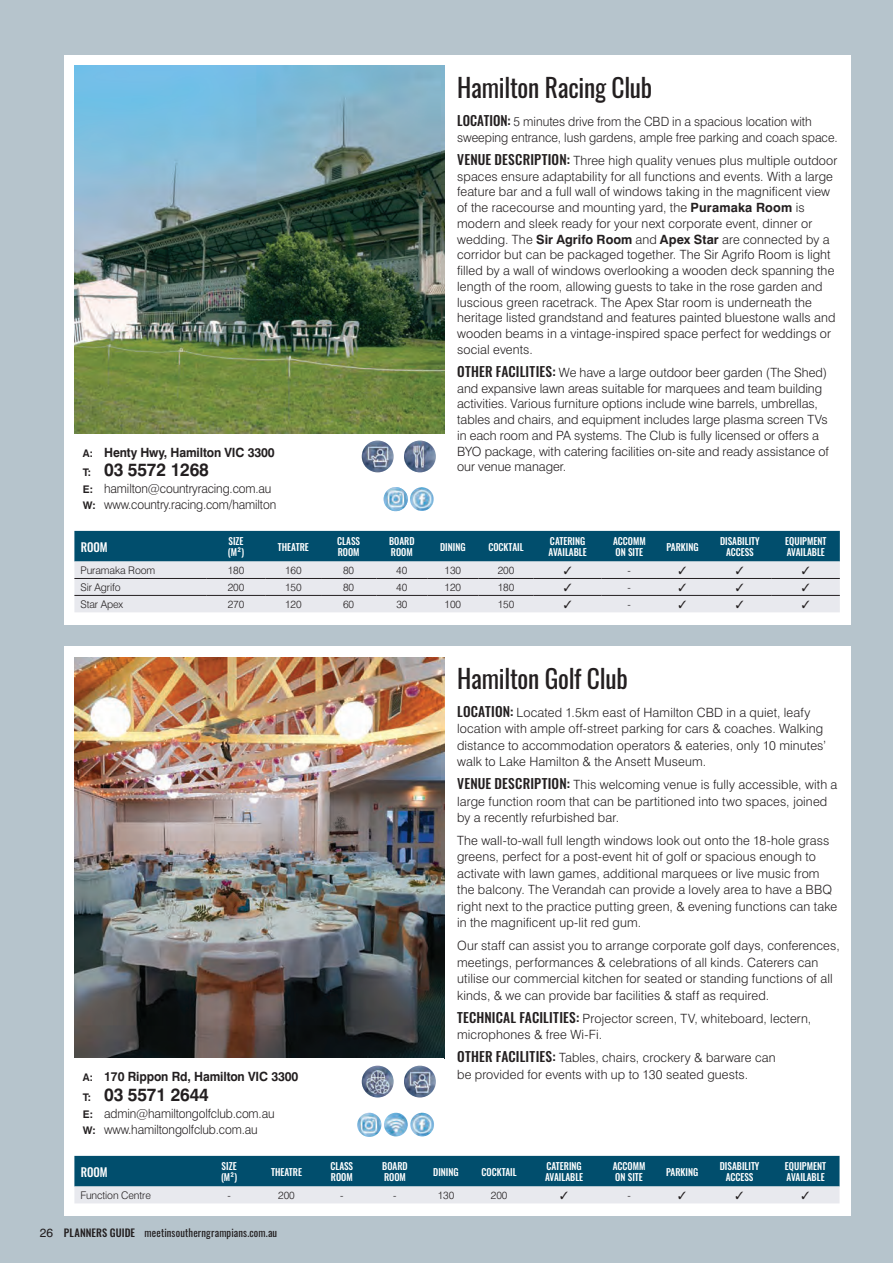
<style>
.page{position:relative;width:893px;height:1263px;background:#b6c4cc}
.page>*{position:absolute;margin:0;border:0;box-sizing:border-box;transform-origin:0 0}
.t1{font:25.5px "Oswald";letter-spacing:-.01em;color:#231f20}
.t2{font:700 18px "Swiss 721 BT";letter-spacing:-.01em;color:#231f20;scale:.95 1}
.t3{font:300 12.75px/15.8px "Swiss 721 BT";letter-spacing:.01em;color:#231f20}
.t4{font:300 12.75px/16.5px "Swiss 721 BT";letter-spacing:-.01em;color:#231f20;scale:.95 1}
.t5{font:700 12.75px "Swiss 721 BT";letter-spacing:-.01em;color:#231f20;scale:.95 1}
.t6{font:500 12px "Oswald";color:#fff;scale:.95 1}
.t7{font:300 10.5px "Swiss 721 BT";letter-spacing:-.01em;color:#231f20}
.t8{font:10.5px "Oswald";letter-spacing:.015em;color:#231f20}
.t9{font:500 9.75px/10.5px "Oswald";color:#fff;scale:.95 1}
.s1{font-family:"Oswald";font-weight:500;font-size:13.5px}
.s2{font-weight:700}
.s3{font-size:10.5px}
.s4{font-weight:700;font-size:10.5px}
.s5{font-family:"Swiss 721 BT";font-size:12px}
.s6{font-weight:500}
</style>
<div class="page">
<div style="left:64px;top:55px;width:786px;height:570px;background:#fff"></div>
<img style="left:74px;top:66px;width:370px;height:367px">
<img style="left:404px;top:440px;width:32px;height:32px;border-radius:16px">
<img style="left:362px;top:440px;width:32px;height:32px;border-radius:16px">
<img style="left:410px;top:487px;width:24px;height:24px;border-radius:12px">
<div style="left:64px;top:646px;width:786px;height:570px;background:#fff"></div>
<img style="left:74px;top:657px;width:370px;height:401px">
<img style="left:404px;top:1066px;width:32px;height:31px;border-radius:16px">
<img style="left:362px;top:1066px;width:32px;height:31px;border-radius:16px">
<img style="left:410px;top:1113px;width:24px;height:23px;border-radius:12px">
<img style="left:384px;top:1113px;width:24px;height:23px;border-radius:12px">
<img style="left:384px;top:487px;width:24px;height:24px;border-radius:12px">
<img style="left:384px;top:487px;width:24px;height:24px;border-radius:12px">
<img style="left:357px;top:1113px;width:24px;height:24px;border-radius:12px">
<svg style="left:74px;top:531px;width:766px;height:81px;background:#8caab8"></svg>
<svg style="left:74px;top:1156px;width:765px;height:47px;background:#53859b"></svg>
<h1 class="t1" style="left:457px;top:65px;width:197px">Hamilton Racing Club</h1>
<p class="t3" style="left:457px;top:113px;width:382px;line-height:16.5px"><span class="s1">LOCATION:</span> 5 minutes drive from the CBD in a spacious location with sweeping entrance, lush gardens, ample free parking and coach space.</p>
<p class="t3" style="left:457px;top:152px;width:382px"><span class="s1">VENUE DESCRIPTION:</span> Three high quality venues plus multiple outdoor spaces ensure adaptability for all functions and events. With a large feature bar and a full wall of windows taking in the magnificent view of the racecourse and mounting yard, the <span class="s2">Puramaka Room</span> is modern and sleek ready for your next corporate event, dinner or wedding. The <span class="s2">Sir Agrifo Room</span> and <span class="s2">Apex Star</span> are connected by a corridor but can be packaged together. The Sir Agrifo Room is light filled by a wall of windows overlooking a wooden deck spanning the length of the room, allowing guests to take in the rose garden and luscious green racetrack. The Apex Star room is underneath the heritage listed grandstand and features painted bluestone walls and wooden beams in a vintage-inspired space perfect for weddings or social events.</p>
<p class="t3" style="left:457px;top:364px;width:373px"><span class="s1">OTHER FACILITIES:</span> We have a large outdoor beer garden (The Shed) and expansive lawn areas suitable for marquees and team building activities. Various furniture options include wine barrels, umbrellas, tables and chairs, and equipment includes large plasma screen TVs in each room and PA systems. The Club is fully licensed or offers a BYO package, with catering facilities on-site and ready assistance of our venue manager.</p>
<p class="t5" style="left:83px;top:444px;width:203px"><span class="s3">A:</span> Henty Hwy, Hamilton VIC 3300</p>
<h2 class="t2" style="left:83px;top:459px;width:134px"><span class="s3">T:</span> 03 5572 1268</h2>
<p class="t4" style="left:83px;top:480px;width:205px"><span class="s4">E:</span> hamilton@countryracing.com.au<br><span class="s4">W:</span> www.country.racing.com/hamilton</p>
<p class="t6" style="left:81px;top:541px;width:30px">ROOM</p>
<p class="t9" style="left:228px;top:537px;width:19px">SIZE (M²)</p>
<p class="t9" style="left:278px;top:542px;width:34px">THEATRE</p>
<p class="t9" style="left:337px;top:537px;width:25px">CLASS<br>ROOM</p>
<p class="t9" style="left:389px;top:537px;width:28px">BOARD<br>ROOM</p>
<p class="t9" style="left:440px;top:542px;width:28px">DINING</p>
<p class="t9" style="left:488px;top:542px;width:39px">COCKTAIL</p>
<p class="t9" style="left:549px;top:537px;width:42px">CATERING<br>AVAILABLE</p>
<p class="t9" style="left:613px;top:537px;width:36px">ACCOMM<br>ON SITE</p>
<p class="t9" style="left:666px;top:542px;width:35px">PARKING</p>
<p class="t9" style="left:720px;top:537px;width:43px;text-align:center">DISABILITY<br>ACCESS</p>
<p class="t9" style="left:785px;top:537px;width:45px">EQUIPMENT<br>AVAILABLE</p>
<p class="t7" style="left:80px;top:564px;width:76px">Puramaka Room</p>
<p class="t7" style="left:228px;top:564px;width:18px">180</p>
<p class="t7" style="left:285px;top:564px;width:18px">160</p>
<p class="t7" style="left:343px;top:564px;width:13px">80</p>
<p class="t7" style="left:396px;top:564px;width:13px">40</p>
<p class="t7" style="left:445px;top:564px;width:18px">130</p>
<p class="t7" style="left:498px;top:564px;width:18px">200</p>
<p class="t7" style="left:628px;top:564px;width:5px">-</p>
<p class="t7" style="left:80px;top:581px;width:42px">Sir Agrifo</p>
<p class="t7" style="left:228px;top:581px;width:18px">200</p>
<p class="t7" style="left:285px;top:581px;width:18px">150</p>
<p class="t7" style="left:343px;top:581px;width:13px">80</p>
<p class="t7" style="left:396px;top:581px;width:13px">40</p>
<p class="t7" style="left:445px;top:581px;width:18px">120</p>
<p class="t7" style="left:498px;top:581px;width:18px">180</p>
<p class="t7" style="left:628px;top:581px;width:5px">-</p>
<p class="t7" style="left:80px;top:598px;width:44px">Star Apex</p>
<p class="t7" style="left:228px;top:598px;width:18px">270</p>
<p class="t7" style="left:285px;top:598px;width:18px">120</p>
<p class="t7" style="left:343px;top:598px;width:13px">60</p>
<p class="t7" style="left:396px;top:598px;width:13px">30</p>
<p class="t7" style="left:445px;top:598px;width:18px">100</p>
<p class="t7" style="left:498px;top:598px;width:18px">150</p>
<p class="t7" style="left:628px;top:598px;width:5px">-</p>
<h1 class="t1" style="left:457px;top:656px;width:172px">Hamilton Golf Club</h1>
<p class="t3" style="left:457px;top:704px;width:371px;line-height:16.5px"><span class="s1">LOCATION:</span> Located 1.5km east of Hamilton CBD in a quiet, leafy location with ample off-street parking for cars &amp; coaches. Walking distance to accommodation operators &amp; eateries, only 10 minutes’ walk to Lake Hamilton &amp; the Ansett Museum.</p>
<p class="t3" style="left:457px;top:776px;width:382px;line-height:16.5px"><span class="s1">VENUE DESCRIPTION:</span> This welcoming venue is fully accessible, with a large function room that can be partitioned into two spaces, joined by a recently refurbished bar.</p>
<p class="t3" style="left:457px;top:832px;width:382px;line-height:16.5px">The wall-to-wall full length windows look out onto the 18-hole grass greens, perfect for a post-event hit of golf or spacious enough to activate with lawn games, additional marquees or live music from the balcony. The Verandah can provide a lovely area to have a BBQ right next to the practice putting green, &amp; evening functions can take in the magnificent up-lit red gum.</p>
<p class="t3" style="left:457px;top:937px;width:384px;line-height:16.5px">Our staff can assist you to arrange corporate golf days, conferences, meetings, performances &amp; celebrations of all kinds. Caterers can utilise our commercial kitchen for seated or standing functions of all kinds, &amp; we can provide bar facilities &amp; staff as required.</p>
<p class="t3" style="left:457px;top:1010px;width:356px;line-height:16.5px"><span class="s1">TECHNICAL FACILITIES:</span> Projector screen, TV, whiteboard, lectern, microphones &amp; free Wi-Fi.</p>
<p class="t3" style="left:457px;top:1049px;width:320px;line-height:16.5px"><span class="s1">OTHER FACILITIES:</span> Tables, chairs, crockery &amp; barware can be provided for events with up to 130 seated guests.</p>
<p class="t5" style="left:83px;top:1069px;width:228px"><span class="s3">A:</span> 170 Rippon Rd, Hamilton VIC 3300</p>
<h2 class="t2" style="left:83px;top:1084px;width:134px"><span class="s3">T:</span> 03 5571 2644</h2>
<p class="t4" style="left:83px;top:1105px;width:203px"><span class="s4">E:</span> admin@hamiltongolfclub.com.au<br><span class="s4">W:</span> www.hamiltongolfclub.com.au</p>
<p class="t6" style="left:81px;top:1166px;width:30px">ROOM</p>
<p class="t9" style="left:221px;top:1162px;width:19px">SIZE (M²)</p>
<p class="t9" style="left:271px;top:1167px;width:34px">THEATRE</p>
<p class="t9" style="left:330px;top:1162px;width:25px">CLASS<br>ROOM</p>
<p class="t9" style="left:382px;top:1162px;width:28px">BOARD<br>ROOM</p>
<p class="t9" style="left:433px;top:1167px;width:28px">DINING</p>
<p class="t9" style="left:482px;top:1167px;width:39px">COCKTAIL</p>
<p class="t9" style="left:545px;top:1162px;width:42px">CATERING<br>AVAILABLE</p>
<p class="t9" style="left:613px;top:1162px;width:36px">ACCOMM<br>ON SITE</p>
<p class="t9" style="left:666px;top:1167px;width:35px">PARKING</p>
<p class="t9" style="left:720px;top:1162px;width:43px;text-align:center">DISABILITY<br>ACCESS</p>
<p class="t9" style="left:785px;top:1162px;width:45px">EQUIPMENT<br>AVAILABLE</p>
<p class="t7" style="left:80px;top:1189px;width:72px">Function Centre</p>
<p class="t7" style="left:227px;top:1189px;width:5px">-</p>
<p class="t7" style="left:278px;top:1189px;width:18px">200</p>
<p class="t7" style="left:340px;top:1189px;width:5px">-</p>
<p class="t7" style="left:393px;top:1189px;width:5px">-</p>
<p class="t7" style="left:438px;top:1189px;width:18px">130</p>
<p class="t7" style="left:491px;top:1189px;width:18px">200</p>
<p class="t7" style="left:627px;top:1189px;width:5px">-</p>
<p class="t8" style="left:40px;top:1224px;width:239px"><span class="s5">26</span> <span class="s6">PLANNERS GUIDE</span> meetinsoutherngrampians.com.au</p>
</div>
